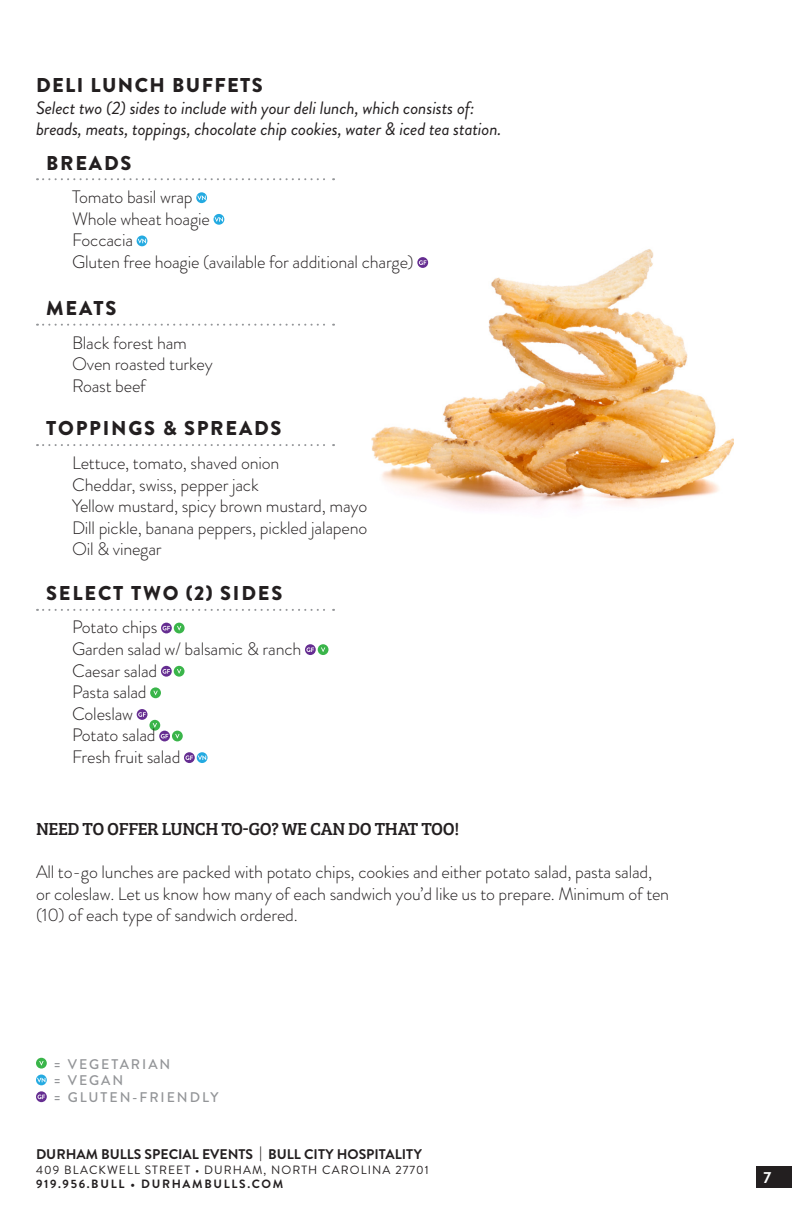
<style>
.page{position:relative;width:792px;height:1224px;background:#fff}
.page>*{position:absolute;margin:0;border:0;box-sizing:border-box;transform-origin:0 0}
.t1{font:900 20px "Brandon Grotesque";letter-spacing:.09em;color:#231f20}
.t2{font:900 20px "Brandon Grotesque";letter-spacing:.07em;color:#231f20}
.t3{font:300 18px/21.6px "Brandon Grotesque";letter-spacing:-.01em;color:#231f20}
.t4{font:italic 18px "Brandon Grotesque";letter-spacing:-.01em;color:#231f20}
.t5{font:18px "Bree Serif";letter-spacing:-.02em;color:#231f20}
.t6{font:700 16px "Brandon Grotesque";color:#fff}
.t7{font:700 14px "Brandon Grotesque";color:#231f20}
.t8{font:500 14px "Brandon Grotesque";letter-spacing:.14em;color:#939598}
.t9{font:12px "Brandon Grotesque";letter-spacing:.09em;color:#231f20}
.t10{font:700 12px "Brandon Grotesque";letter-spacing:.14em;color:#231f20}
</style>
<div class="page">
<div style="left:756px;top:1166px;width:36px;height:22px;background:#231f20"></div>
<img style="left:372px;top:249px;width:362px;height:261px">
<svg style="left:36px;top:1058px;width:11px;height:11px"></svg>
<svg style="left:36px;top:1075px;width:11px;height:10px"></svg>
<svg style="left:36px;top:1091px;width:11px;height:11px"></svg>
<svg style="left:196px;top:192px;width:11px;height:11px"></svg>
<svg style="left:214px;top:214px;width:10px;height:11px"></svg>
<svg style="left:137px;top:236px;width:10px;height:10px"></svg>
<svg style="left:417px;top:257px;width:11px;height:11px"></svg>
<svg style="left:37px;top:178px;width:297px;height:2px"></svg>
<svg style="left:37px;top:324px;width:297px;height:2px"></svg>
<svg style="left:161px;top:623px;width:24px;height:10px"></svg>
<svg style="left:305px;top:644px;width:24px;height:11px"></svg>
<svg style="left:161px;top:666px;width:24px;height:11px"></svg>
<svg style="left:150px;top:687px;width:11px;height:11px"></svg>
<svg style="left:137px;top:709px;width:46px;height:32px"></svg>
<svg style="left:184px;top:752px;width:24px;height:11px"></svg>
<svg style="left:37px;top:444px;width:297px;height:2px"></svg>
<svg style="left:37px;top:609px;width:297px;height:2px"></svg>
<p class="t2" style="left:36px;top:71px;width:228px">DELI LUNCH BUFFETS</p>
<p class="t4" style="left:36px;top:95px;width:440px">Select two (2) sides to include with your deli lunch, which consists of:</p>
<p class="t4" style="left:36px;top:117px;width:467px">breads, meats, toppings, chocolate chip cookies, water &amp; iced tea station.</p>
<p class="t1" style="left:46px;top:148px;width:87px">BREADS</p>
<p class="t3" style="left:72px;top:186px;width:122px">Tomato basil wrap</p>
<p class="t3" style="left:72px;top:208px;width:139px">Whole wheat hoagie</p>
<p class="t3" style="left:72px;top:229px;width:63px">Foccacia</p>
<p class="t3" style="left:72px;top:251px;width:343px">Gluten free hoagie (available for additional charge)</p>
<p class="t1" style="left:46px;top:294px;width:72px">MEATS</p>
<p class="t3" style="left:72px;top:332px;width:116px">Black forest ham</p>
<p class="t3" style="left:72px;top:353px;width:142px">Oven roasted turkey</p>
<p class="t3" style="left:72px;top:375px;width:75px">Roast beef</p>
<p class="t1" style="left:46px;top:414px;width:237px">TOPPINGS &amp; SPREADS</p>
<p class="t3" style="left:72px;top:452px;width:209px">Lettuce, tomato, shaved onion</p>
<p class="t3" style="left:72px;top:474px;width:188px">Cheddar, swiss, pepper jack</p>
<p class="t3" style="left:72px;top:495px;width:297px">Yellow mustard, spicy brown mustard, mayo</p>
<p class="t3" style="left:72px;top:517px;width:297px">Dill pickle, banana peppers, pickled jalapeno</p>
<p class="t3" style="left:72px;top:538px;width:91px">Oil &amp; vinegar</p>
<p class="t1" style="left:46px;top:579px;width:238px">SELECT TWO (2) SIDES</p>
<p class="t3" style="left:72px;top:617px;width:87px">Potato chips</p>
<p class="t3" style="left:72px;top:638px;width:231px">Garden salad w/ balsamic &amp; ranch</p>
<p class="t3" style="left:72px;top:660px;width:87px">Caesar salad</p>
<p class="t3" style="left:72px;top:681px;width:76px">Pasta salad</p>
<p class="t3" style="left:72px;top:703px;width:63px">Coleslaw</p>
<p class="t3" style="left:72px;top:725px;width:85px">Potato salad</p>
<p class="t3" style="left:72px;top:746px;width:110px">Fresh fruit salad</p>
<p class="t5" style="left:36px;top:815px;width:425px">NEED TO OFFER LUNCH TO-GO? WE CAN DO THAT TOO!</p>
<p class="t3" style="left:36px;top:861px;width:635px">All to-go lunches are packed with potato chips, cookies and either potato salad, pasta salad, or coleslaw. Let us know how many of each sandwich you’d like us to prepare. Minimum of ten (10) of each type of sandwich ordered.</p>
<p class="t8" style="left:54px;top:1054px;width:118px">= VEGETARIAN</p>
<p class="t8" style="left:54px;top:1071px;width:71px">= VEGAN</p>
<p class="t8" style="left:54px;top:1088px;width:166px">= GLUTEN-FRIENDLY</p>
<p class="t7" style="left:36px;top:1145px;width:387px">DURHAM BULLS SPECIAL EVENTS | BULL CITY HOSPITALITY</p>
<p class="t9" style="left:36px;top:1161px;width:394px">409 BLACKWELL STREET • DURHAM, NORTH CAROLINA 27701</p>
<p class="t10" style="left:36px;top:1175px;width:249px">919.956.BULL • DURHAMBULLS.COM</p>
<p class="t6" style="left:763px;top:1166px;width:9px">7</p>
</div>
